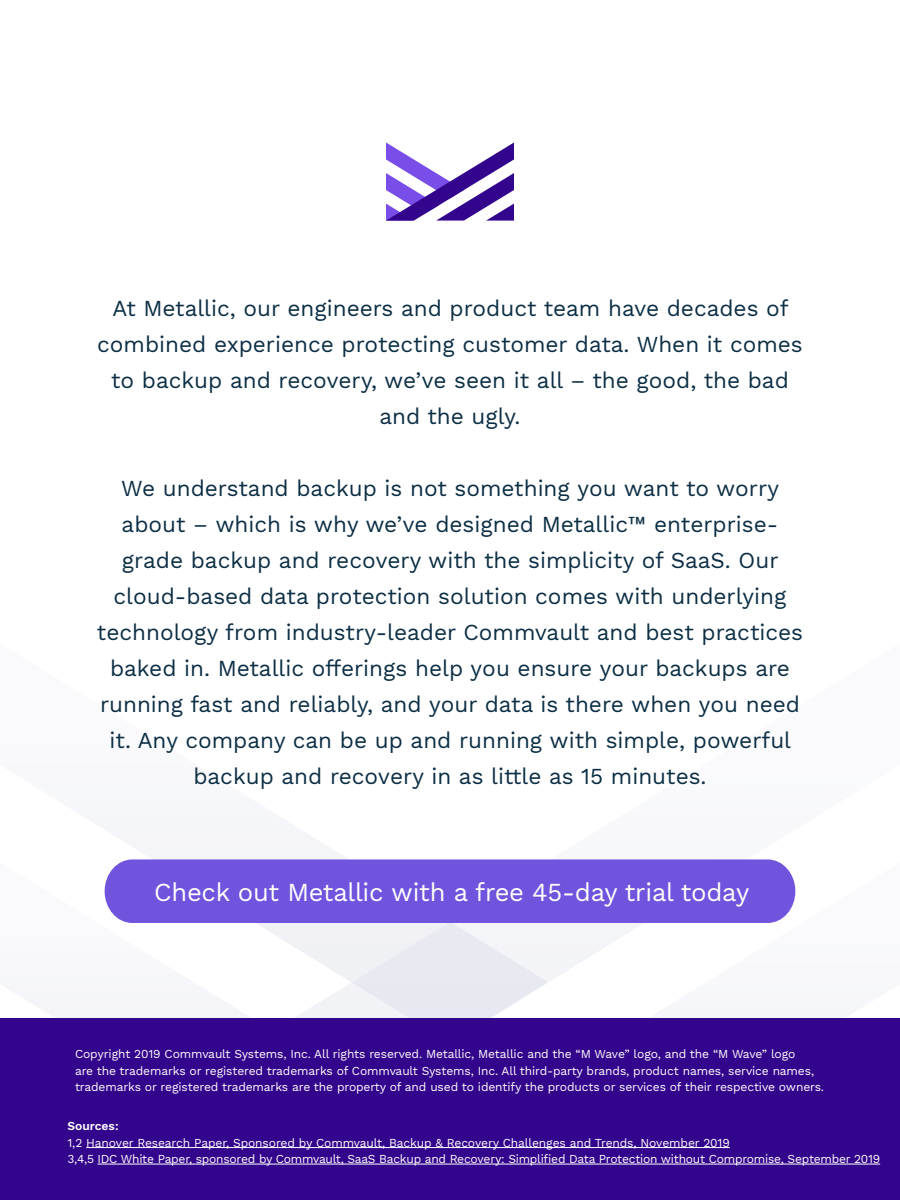
<style>
.page{position:relative;width:900px;height:1200px;background:#fff}
.page>*{position:absolute;margin:0;border:0;box-sizing:border-box;transform-origin:0 0}
.t1{font:25.5px "Work Sans";letter-spacing:-.01em;color:#fff}
.t2{font:22.5px/36px "Work Sans";color:#0b2e44;text-align:center}
.t3{font:12px/16.5px "Work Sans";letter-spacing:-.01em;color:#fff}
.t4{font:600 12px "Work Sans";color:#fff}
</style>
<div class="page">
<img style="left:273px;top:982px;width:78px;height:36px">
<svg style="left:386px;top:142px;width:128px;height:79px"></svg>
<div style="left:105px;top:859px;width:690px;height:64px;background:#7054de"></div>
<div style="left:0;top:1018px;width:900px;height:182px;background:#33058c"></div>
<hr style="left:86px;top:1147px;width:644px;height:1px;background:#fff">
<hr style="left:98px;top:1164px;width:782px;height:1px;background:#fff">
<p class="t2" style="left:97px;top:292px;width:707px">At Metallic, our engineers and product team have decades of combined experience protecting customer data. When it comes to backup and recovery, we’ve seen it all – the good, the bad and the ugly.</p>
<p class="t2" style="left:97px;top:472px;width:708px">We understand backup is not something you want to worry about – which is why we’ve designed Metallic™ enterprise&shy;grade backup and recovery with the simplicity of SaaS. Our cloud-based data protection solution comes with underlying technology from industry-leader Commvault and best practices baked in. Metallic offerings help you ensure your backups are running fast and reliably, and your data is there when you need it. Any company can be up and running with simple, powerful backup and recovery in as little as 15 minutes.</p>
<p class="t1" style="left:154px;top:877px;width:597px">Check out Metallic with a free 45-day trial today</p>
<p class="t3" style="left:75px;top:1046px;width:751px">Copyright 2019 Commvault Systems, Inc. All rights reserved. Metallic, Metallic and the “M Wave” logo, and the “M Wave” logo<br>are the trademarks or registered trademarks of Commvault Systems, Inc. All third-party brands, product names, service names, trademarks or registered trademarks are the property of and used to identify the products or services of their respective owners.</p>
<p class="t4" style="left:68px;top:1119px;width:53px">Sources:</p>
<p class="t3" style="left:68px;top:1135px;width:664px">1,2 Hanover Research Paper, Sponsored by Commvault, Backup &amp; Recovery Challenges and Trends, November 2019</p>
<p class="t3" style="left:68px;top:1151px;width:814px">3,4,5 IDC White Paper, sponsored by Commvault, SaaS Backup and Recovery: Simplified Data Protection without Compromise, September 2019</p>
</div>
